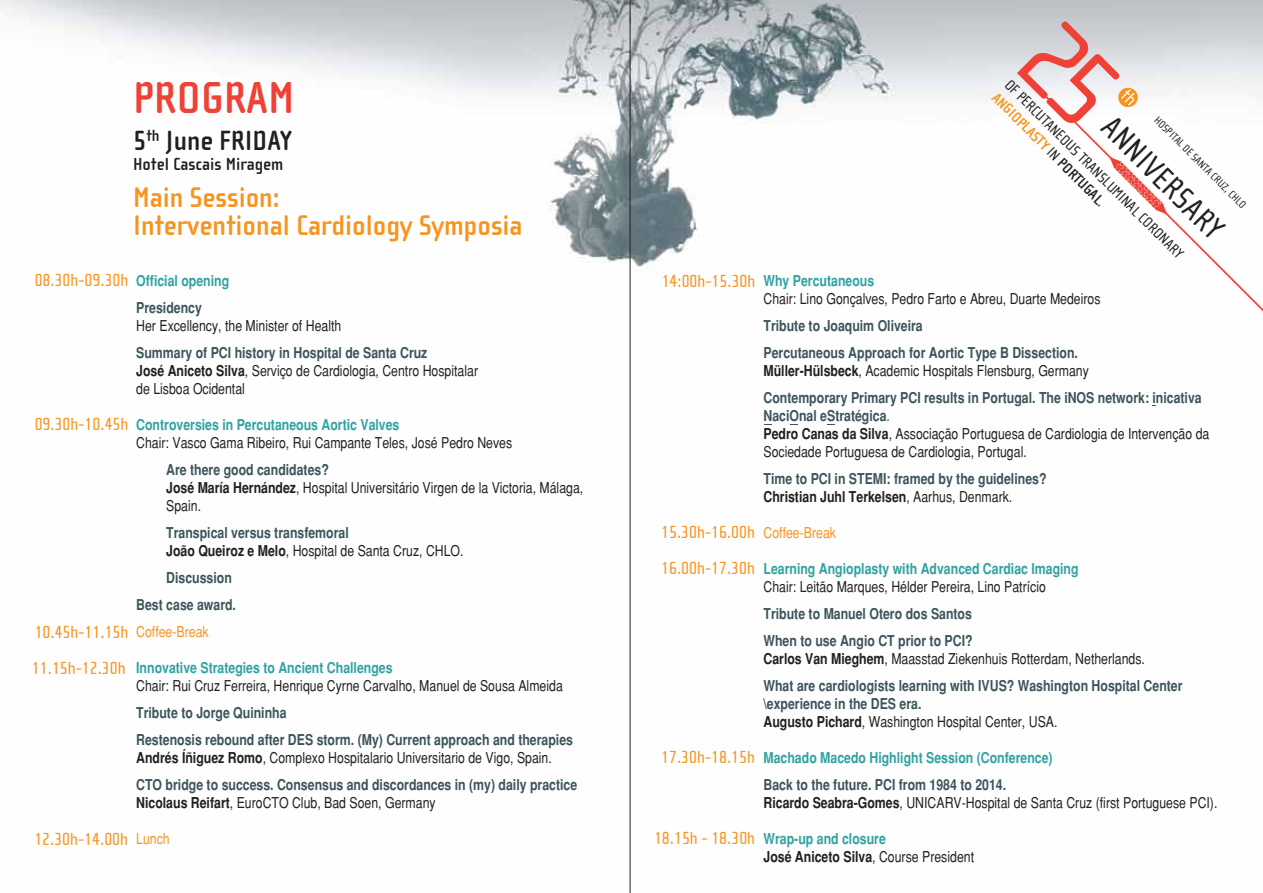
<style>
.page{position:relative;width:1263px;height:893px;background:#fff}
.page>*{position:absolute;margin:0;border:0;box-sizing:border-box;transform-origin:0 0}
.t1{font:700 45.9px "Cholla Sans";color:#ef4136}
.t2{font:32.55px "Cholla Sans";color:#231f20}
.t3{font:700 29.1px/28.5px "Cholla Sans";color:#f7941e}
.t4{font:700 28.5px "Cholla Sans";color:#231f20}
.t5{font:18px/35.7px "Cholla Sans";color:#f7941e}
.t6{font:700 18px "Cholla Sans";color:#231f20}
.t7{font:15.3px/18.3px "Cholla Sans";color:#231f20}
.t8{font:condensed 15px/18px "Helvetica";color:#231f20}
.t9{font:700 condensed 15px/27px "Helvetica";color:#3c545b}
.t10{font:700 condensed 15px/18px "Helvetica";color:#30a2a2}
.t11{font:condensed 15px "Helvetica";color:#f7941e}
.t12{font:11.25px "Cholla Sans";color:#231f20}
.s1{font-weight:700;color:#f7941e}
.s2{font-weight:700}
.s3{font-weight:700;color:#3c545b}
.s4{color:#231f20}
.s5{font-weight:400;color:#231f20}
.s6{color:#3c545b}
</style>
<div class="page">
<img style="left:0;top:0;width:1263px;height:893px">
<svg style="left:1017px;top:21px;width:246px;height:316px"></svg>
<hr style="left:630px;top:0;width:1px;height:893px;background:#231f20">
<h1 class="t1" style="left:133px;top:73px;width:163px">PROGRAM</h1>
<p class="t7" style="left:1014px;top:76px;width:247px;rotate:45deg">OF PERCUTANEOUS TRANSLUMINAL CORONARY<br><span class="s1">ANGIOPLASTY</span> IN <span class="s2">PORTUGAL</span>.</p>
<h2 class="t2" style="left:1119px;top:109px;width:160px;rotate:45deg">ANNIVERSARY</h2>
<p class="t12" style="left:1160px;top:114px;width:126px;rotate:45deg">HOSPITAL DE SANTA CRUZ, CHLO</p>
<h3 class="t4" style="left:133px;top:125px;width:160px">5<sup>th</sup> June FRIDAY</h3>
<p class="t6" style="left:133px;top:154px;width:152px">Hotel Cascais Miragem</p>
<h3 class="t3" style="left:133px;top:183px;width:391px">Main Session:<br>Interventional Cardiology Symposia</h3>
<p class="t5" style="left:35px;top:263px;width:95px">08.30h-09.30h</p>
<p class="t5" style="left:35px;top:406px;width:95px">09.30h-10.45h</p>
<p class="t5" style="left:32px;top:614px;width:98px">10.45h-11.15h<br>11.15h-12.30h</p>
<p class="t5" style="left:34px;top:821px;width:95px">12.30h-14.00h</p>
<p class="t10" style="left:136px;top:272px;width:94px">Official opening</p>
<p class="t9" style="left:136px;top:294px;width:67px">Presidency</p>
<p class="t8" style="left:136px;top:317px;width:207px">Her Excellency, the Minister of Health</p>
<p class="t8" style="left:136px;top:344px;width:343px"><span class="s3">Summary of PCI history in Hospital de Santa Cruz<br></span><span class="s2">José Aniceto Silva</span>, Serviço de Cardiologia, Centro Hospitalar de Lisboa Ocidental</p>
<p class="t10" style="left:136px;top:416px;width:265px">Controversies in Percutaneous Aortic Valves</p>
<p class="t8" style="left:136px;top:434px;width:377px">Chair: Vasco Gama Ribeiro, Rui Campante Teles, José Pedro Neves</p>
<p class="t8" style="left:166px;top:461px;width:419px"><span class="s3">Are there good candidates?<br></span><span class="s2">José María Hernández</span>, Hospital Universitário Virgen de la Victoria, Málaga,<br>Spain.</p>
<p class="t9" style="left:166px;top:524px;width:299px;line-height:18px">Transpical versus transfemoral<br><span class="s4">João Queiroz e Melo</span><span class="s5">, Hospital de Santa Cruz, CHLO.</span></p>
<p class="t9" style="left:136px;top:564px;width:101px;text-align:right">Discussion<br>Best case award.</p>
<p class="t11" style="left:136px;top:623px;width:74px">Coffee-Break</p>
<p class="t10" style="left:136px;top:659px;width:258px">Innovative Strategies to Ancient Challenges</p>
<p class="t8" style="left:136px;top:677px;width:428px">Chair: Rui Cruz Ferreira, Henrique Cyrne Carvalho, Manuel de Sousa Almeida</p>
<p class="t9" style="left:136px;top:699px;width:438px">Tribute to Jorge Quininha<br>Restenosis rebound after DES storm. (My) Current approach and therapies</p>
<p class="t9" style="left:136px;top:744px;width:442px"><span class="s4">Andrés Íñiguez Romo</span><span class="s5">, Complexo Hospitalario Universitario de Vigo, Spain.<br></span>CTO bridge to success. Consensus and discordances in (my) daily practice</p>
<p class="t8" style="left:136px;top:794px;width:301px"><span class="s2">Nicolaus Reifart</span>, EuroCTO Club, Bad Soen, Germany</p>
<p class="t11" style="left:136px;top:830px;width:35px">Lunch</p>
<p class="t5" style="left:662px;top:263px;width:95px">14:00h-15.30h</p>
<p class="t5" style="left:661px;top:515px;width:95px">15.30h-16.00h<br>16.00h-17.30h</p>
<p class="t5" style="left:661px;top:740px;width:95px">17.30h-18.15h</p>
<p class="t5" style="left:654px;top:821px;width:103px">18.15h - 18.30h</p>
<p class="t10" style="left:763px;top:272px;width:112px">Why Percutaneous</p>
<p class="t8" style="left:763px;top:290px;width:339px">Chair: Lino Gonçalves, Pedro Farto e Abreu, Duarte Medeiros</p>
<p class="t9" style="left:763px;top:312px;width:316px">Tribute to Joaquim Oliveira<br>Percutaneous Approach for Aortic Type B Dissection.</p>
<p class="t9" style="left:763px;top:357px;width:440px"><span class="s4">Müller-Hülsbeck</span><span class="s5">, Academic Hospitals Flensburg, Germany<br></span>Contemporary Primary PCI results in Portugal. The iNOS network: inicativa</p>
<p class="t8" style="left:763px;top:407px;width:447px"><span class="s3">NaciOnal eStratégica</span><span class="s6">.<br></span><span class="s2">Pedro Canas da Silva</span>, Associação Portuguesa de Cardiologia de Intervenção da<br>Sociedade Portuguesa de Cardiologia, Portugal.</p>
<p class="t9" style="left:763px;top:470px;width:284px;line-height:18px">Time to PCI in STEMI: framed by the guidelines?<br><span class="s4">Christian Juhl Terkelsen</span><span class="s5">, Aarhus, Denmark.</span></p>
<p class="t11" style="left:763px;top:524px;width:74px">Coffee-Break</p>
<p class="t10" style="left:763px;top:560px;width:317px">Learning Angioplasty with Advanced Cardiac Imaging</p>
<p class="t8" style="left:763px;top:578px;width:284px">Chair: Leitão Marques, Hélder Pereira, Lino Patrício</p>
<p class="t9" style="left:763px;top:600px;width:211px">Tribute to Manuel Otero dos Santos<br>When to use Angio CT prior to PCI?</p>
<p class="t9" style="left:763px;top:645px;width:420px"><span class="s4">Carlos Van Mieghem</span><span class="s5">, Maasstad Ziekenhuis Rotterdam, Netherlands.<br></span>What are cardiologists learning with IVUS? Washington Hospital Center</p>
<p class="t8" style="left:763px;top:695px;width:295px"><span class="s3">\experience in the DES era.<br></span><span class="s2">Augusto Pichard</span>, Washington Hospital Center, USA.</p>
<p class="t10" style="left:763px;top:749px;width:291px">Machado Macedo Highlight Session (Conference)</p>
<p class="t8" style="left:763px;top:776px;width:455px"><span class="s3">Back to the future. PCI from 1984 to 2014.<br></span><span class="s2">Ricardo Seabra-Gomes</span>, UNICARV-Hospital de Santa Cruz (first Portuguese PCI).</p>
<p class="t10" style="left:763px;top:830px;width:212px">Wrap-up and closure<br><span class="s4">José Aniceto Silva</span><span class="s5">, Course President</span></p>
</div>
